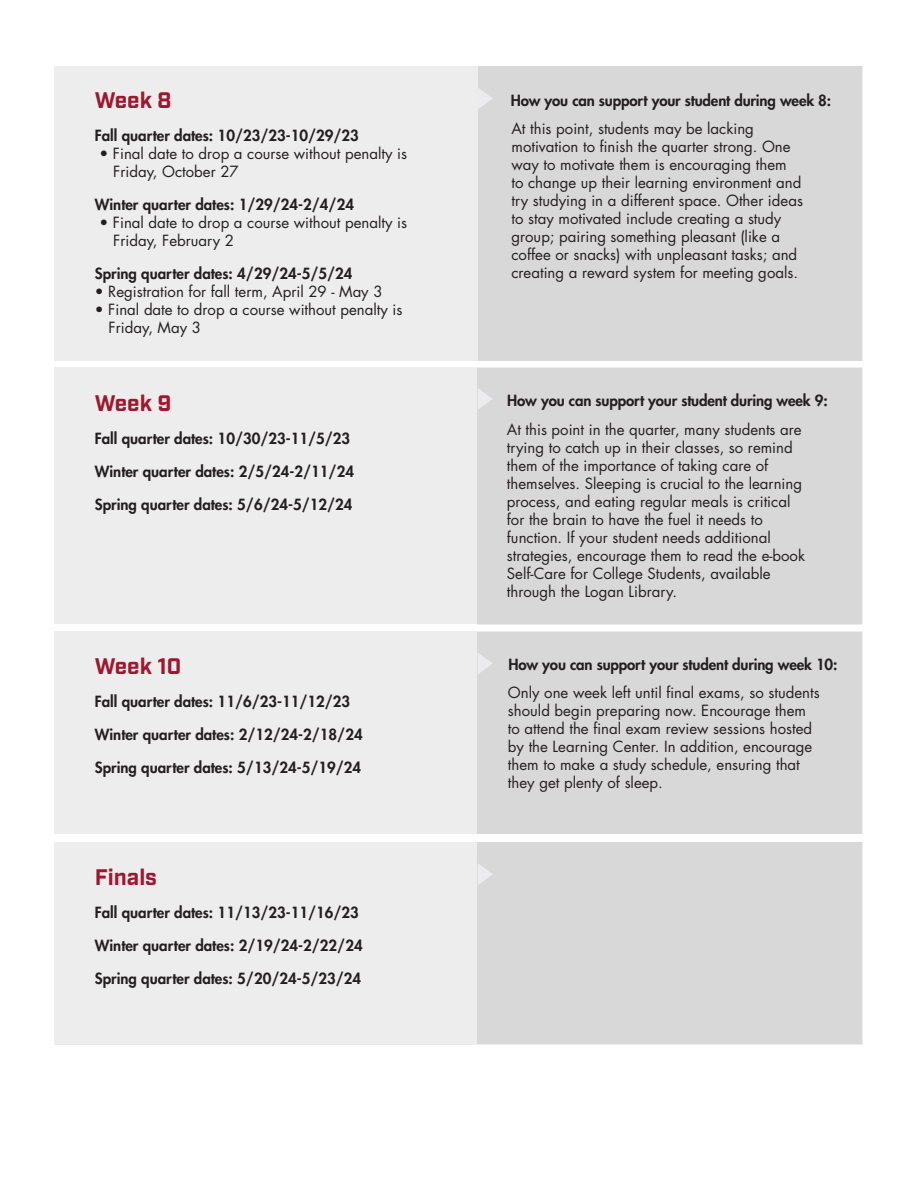
<style>
.page{position:relative;width:918px;height:1188px;background:#fff}
.page>*{position:absolute;margin:0;border:0;box-sizing:border-box;transform-origin:0 0}
.t1{font:700 22.5px "Industry";color:#9f172e}
.t2{font:15px/18px "Futura Std";color:#231f20}
.t3{font:800 15px "Futura Std";color:#231f20}
</style>
<div class="page">
<div style="left:54px;top:66px;width:809px;height:295px;background:#ededed"></div>
<div style="left:479px;top:67px;width:383px;height:294px;background:#d9d8d8"></div>
<div style="left:54px;top:367px;width:809px;height:257px;background:#ededed"></div>
<div style="left:478px;top:368px;width:384px;height:256px;background:#d9d8d8"></div>
<div style="left:54px;top:631px;width:809px;height:203px;background:#ededed"></div>
<div style="left:478px;top:632px;width:384px;height:202px;background:#d9d8d8"></div>
<svg style="left:478px;top:87px;width:14px;height:23px"></svg>
<svg style="left:478px;top:388px;width:14px;height:21px"></svg>
<svg style="left:478px;top:653px;width:15px;height:21px"></svg>
<div style="left:54px;top:842px;width:809px;height:202px;background:#ededed"></div>
<div style="left:478px;top:842px;width:384px;height:202px;background:#d9d8d8"></div>
<svg style="left:478px;top:864px;width:14px;height:21px"></svg>
<h1 class="t1" style="left:95px;top:87px;width:78px">Week 8</h1>
<p class="t3" style="left:95px;top:126px;width:266px">Fall quarter dates: 10/23/23-10/29/23</p>
<p class="t2" style="left:113px;top:145px;width:295px;text-indent:-14px">• Final date to drop a course without penalty is<br>Friday, October 27</p>
<p class="t3" style="left:95px;top:195px;width:261px">Winter quarter dates: 1/29/24-2/4/24</p>
<p class="t2" style="left:113px;top:214px;width:295px;text-indent:-14px">• Final date to drop a course without penalty is<br>Friday, February 2</p>
<p class="t3" style="left:95px;top:264px;width:259px">Spring quarter dates: 4/29/24-5/5/24</p>
<p class="t2" style="left:95px;top:283px;width:289px">• Registration for fall term, April 29 - May 3</p>
<p class="t2" style="left:109px;top:301px;width:295px;text-indent:-14px">• Final date to drop a course without penalty is<br>Friday, May 3</p>
<h1 class="t1" style="left:95px;top:390px;width:78px">Week 9</h1>
<p class="t3" style="left:95px;top:429px;width:257px">Fall quarter dates: 10/30/23-11/5/23</p>
<p class="t3" style="left:95px;top:462px;width:261px">Winter quarter dates: 2/5/24-2/11/24</p>
<p class="t3" style="left:95px;top:495px;width:259px">Spring quarter dates: 5/6/24-5/12/24</p>
<h1 class="t1" style="left:95px;top:653px;width:88px">Week 10</h1>
<p class="t3" style="left:95px;top:692px;width:257px">Fall quarter dates: 11/6/23-11/12/23</p>
<p class="t3" style="left:95px;top:725px;width:269px">Winter quarter dates: 2/12/24-2/18/24</p>
<p class="t3" style="left:95px;top:758px;width:268px">Spring quarter dates: 5/13/24-5/19/24</p>
<h1 class="t1" style="left:95px;top:864px;width:64px">Finals</h1>
<p class="t3" style="left:95px;top:903px;width:266px">Fall quarter dates: 11/13/23-11/16/23</p>
<p class="t3" style="left:95px;top:936px;width:269px">Winter quarter dates: 2/19/24-2/22/24</p>
<p class="t3" style="left:95px;top:969px;width:268px">Spring quarter dates: 5/20/24-5/23/24</p>
<p class="t3" style="left:511px;top:91px;width:322px">How you can support your student during week 8:</p>
<p class="t2" style="left:512px;top:119px;width:293px">At this point, students may be lacking motivation to finish the quarter strong. One way to motivate them is encouraging them<br>to change up their learning environment and try studying in a different space. Other ideas to stay motivated include creating a study group; pairing something pleasant (like a coffee or snacks) with unpleasant tasks; and creating a reward system for meeting goals.</p>
<p class="t3" style="left:507px;top:391px;width:322px">How you can support your student during week 9:</p>
<p class="t2" style="left:507px;top:420px;width:300px">At this point in the quarter, many students are trying to catch up in their classes, so remind them of the importance of taking care of themselves. Sleeping is crucial to the learning process, and eating regular meals is critical for the brain to have the fuel it needs to function. If your student needs additional strategies, encourage them to read the e-book Self-Care for College Students, available through the Logan Library.</p>
<p class="t3" style="left:508px;top:655px;width:330px">How you can support your student during week 10:</p>
<p class="t2" style="left:508px;top:684px;width:313px">Only one week left until final exams, so students should begin preparing now. Encourage them to attend the final exam review sessions hosted by the Learning Center. In addition, encourage them to make a study schedule, ensuring that they get plenty of sleep.</p>
</div>
